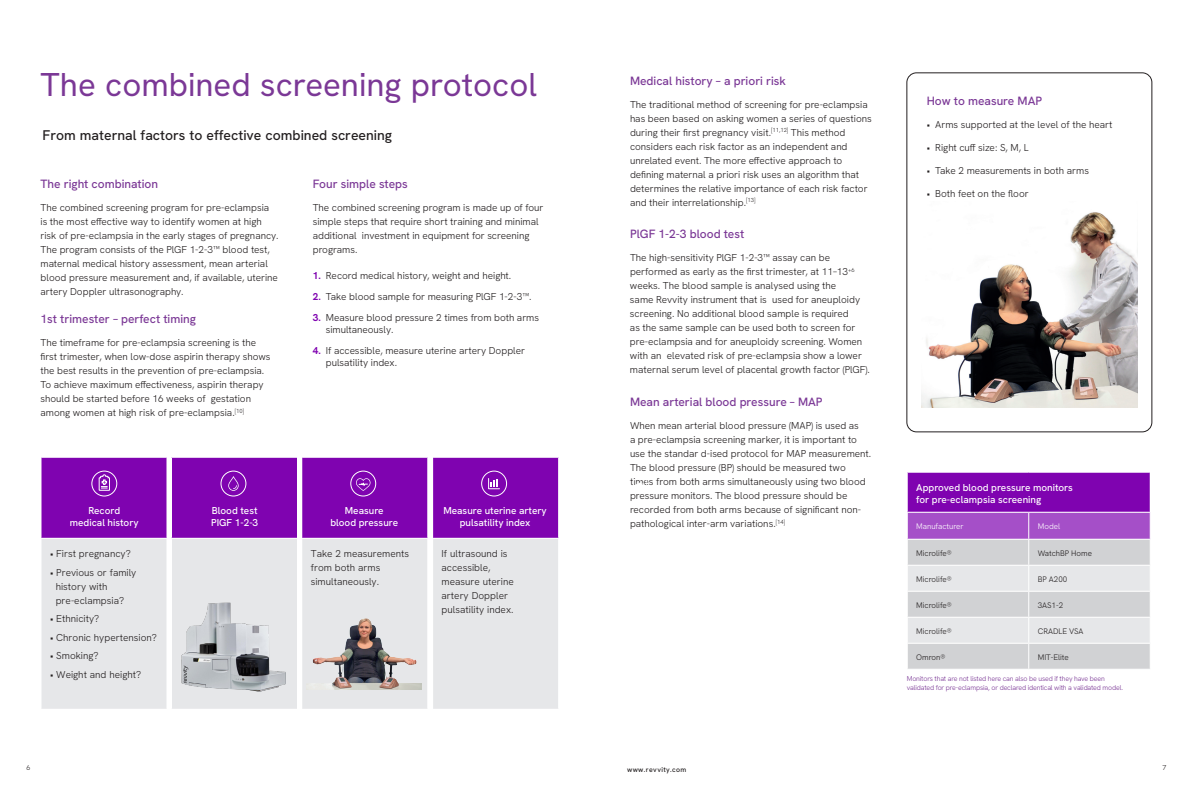
<style>
.page{position:relative;width:1188px;height:792px;background:#fff}
.page>*{position:absolute;margin:0;border:0;box-sizing:border-box;transform-origin:0 0}
.t1{font:33px "Hanken Grotesk";color:#7b3896}
.t2{font:500 14px "Hanken Grotesk";color:#231f20}
.t3{font:500 12px "Hanken Grotesk";color:#7b3896}
.t4{font:300 10px/14px "Hanken Grotesk";color:#231f20}
.t5{font:500 10px/12px "Hanken Grotesk";color:#fff;text-align:center}
.t6{font:300 8px "Hanken Grotesk";color:#231f20}
.t7{font:300 8px "Hanken Grotesk";color:#fff}
.t8{font:300 7px "Hanken Grotesk";letter-spacing:-.02em;color:#7b3896}
.t9{font:500 7px "Hanken Grotesk";letter-spacing:.05em;color:#231f20}
.t10{font:300 7px "Hanken Grotesk";color:#231f20}
.s1{font-weight:700;color:#7f03b0}
</style>
<div class="page">
<div style="left:907px;top:73px;width:245px;height:359px;border:1px solid #231f20;border-radius:10px"></div>
<div style="left:41px;top:457px;width:126px;height:81px;background:#7f03b0"></div>
<div style="left:41px;top:538px;width:126px;height:171px;background:#e6e7e9"></div>
<hr style="left:40px;top:457px;width:128px;height:1px;background:#fff">
<hr style="left:40px;top:458px;width:2px;height:80px;background:#fff">
<hr style="left:166px;top:458px;width:2px;height:80px;background:#fff">
<hr style="left:40px;top:538px;width:128px;height:1px;background:#fff">
<hr style="left:40px;top:539px;width:2px;height:170px;background:#fff">
<hr style="left:166px;top:539px;width:2px;height:170px;background:#fff">
<div style="left:172px;top:457px;width:126px;height:81px;background:#7f03b0"></div>
<div style="left:172px;top:538px;width:126px;height:171px;background:#e6e7e9"></div>
<hr style="left:171px;top:457px;width:127px;height:1px;background:#fff">
<hr style="left:297px;top:458px;width:1px;height:80px;background:#fff">
<hr style="left:171px;top:538px;width:127px;height:1px;background:#fff">
<hr style="left:297px;top:539px;width:1px;height:170px;background:#fff">
<div style="left:91px;top:471px;width:26px;height:26px;border:1px solid #fff;border-radius:50%"></div>
<div style="left:221px;top:471px;width:25px;height:26px;border:1px solid #fff;border-radius:50%"></div>
<img style="left:922px;top:212px;width:215px;height:196px">
<div style="left:907px;top:472px;width:243px;height:40px;background:#7f03b0"></div>
<hr style="left:907px;top:472px;width:122px;height:1px;background:#fff">
<hr style="left:907px;top:473px;width:1px;height:39px;background:#fff">
<hr style="left:1029px;top:472px;width:122px;height:1px;background:#fff">
<svg style="left:907px;top:512px;width:244px;height:157px;background:#d2c4da"></svg>
<hr style="left:907px;top:591px;width:122px;height:1px;background:#fff">
<hr style="left:1029px;top:591px;width:122px;height:1px;background:#fff">
<hr style="left:907px;top:617px;width:122px;height:1px;background:#fff">
<hr style="left:1029px;top:617px;width:122px;height:1px;background:#fff">
<hr style="left:907px;top:643px;width:122px;height:1px;background:#fff">
<hr style="left:1029px;top:643px;width:122px;height:1px;background:#fff">
<svg style="left:99px;top:474px;width:11px;height:17px"></svg>
<div style="left:302px;top:457px;width:126px;height:81px;background:#7f03b0"></div>
<div style="left:302px;top:538px;width:126px;height:171px;background:#e6e7e9"></div>
<hr style="left:301px;top:457px;width:127px;height:1px;background:#fff">
<hr style="left:427px;top:458px;width:1px;height:80px;background:#fff">
<hr style="left:301px;top:538px;width:127px;height:1px;background:#fff">
<hr style="left:427px;top:539px;width:1px;height:170px;background:#fff">
<div style="left:350px;top:471px;width:26px;height:26px;border:1px solid #fff;border-radius:50%"></div>
<img style="left:312px;top:618px;width:110px;height:72px">
<svg style="left:356px;top:478px;width:15px;height:13px"></svg>
<svg style="left:228px;top:476px;width:11px;height:15px"></svg>
<img style="left:181px;top:602px;width:105px;height:90px">
<div style="left:433px;top:457px;width:126px;height:81px;background:#7f03b0"></div>
<div style="left:433px;top:538px;width:126px;height:171px;background:#e6e7e9"></div>
<hr style="left:432px;top:457px;width:127px;height:1px;background:#fff">
<hr style="left:558px;top:458px;width:1px;height:80px;background:#fff">
<hr style="left:432px;top:538px;width:127px;height:1px;background:#fff">
<hr style="left:558px;top:539px;width:1px;height:170px;background:#fff">
<div style="left:481px;top:471px;width:26px;height:26px;border:1px solid #fff;border-radius:50%"></div>
<svg style="left:488px;top:478px;width:12px;height:11px"></svg>
<p class="t1" style="left:41px;top:63px;width:498px">The combined screening protocol</p>
<p class="t2" style="left:43px;top:126px;width:351px">From maternal factors to effective combined screening</p>
<p class="t3" style="left:40px;top:176px;width:119px">The right combination</p>
<p class="t4" style="left:40px;top:200px;width:240px">The combined screening program for pre-eclampsia is the most effective way to identify women at high risk of pre-eclampsia in the early stages of pregnancy.<br>The program consists of the PlGF 1-2-3™ blood test, maternal medical history assessment, mean arterial blood pressure measurement and, if available, uterine artery Doppler ultrasonography.</p>
<p class="t3" style="left:40px;top:311px;width:157px">1st trimester – perfect timing</p>
<p class="t4" style="left:40px;top:336px;width:232px">The timeframe for pre-eclampsia screening is the first trimester, when low-dose aspirin therapy shows the best results in the prevention of pre-eclampsia.<br>To achieve maximum effectiveness, aspirin therapy should be started before 16 weeks of gestation among women at high risk of pre-eclampsia.<sup>[10]</sup></p>
<p class="t3" style="left:313px;top:176px;width:97px">Four simple steps</p>
<p class="t4" style="left:313px;top:200px;width:232px">The combined screening program is made up of four simple steps that require short training and minimal additional investment in equipment for screening programs.</p>
<p class="t4" style="left:313px;top:268px;width:200px"><span class="s1">1.</span> Record medical history, weight and height.</p>
<p class="t4" style="left:313px;top:289px;width:220px"><span class="s1">2.</span> Take blood sample for measuring PlGF 1-2-3™.</p>
<p class="t4" style="left:313px;top:310px;width:228px"><span class="s1">3.</span> Measure blood pressure 2 times from both arms</p>
<p class="t4" style="left:326px;top:322px;width:69px">simultaneously.</p>
<p class="t4" style="left:313px;top:343px;width:214px"><span class="s1">4.</span> If accessible, measure uterine artery Doppler</p>
<p class="t4" style="left:326px;top:355px;width:73px">pulsatility index.</p>
<p class="t5" style="left:70px;top:504px;width:70px">Record medical history</p>
<p class="t5" style="left:212px;top:504px;width:47px">Blood test</p>
<p class="t5" style="left:211px;top:516px;width:48px">PIGF 1-2-3</p>
<p class="t4" style="left:50px;top:547px;width:82px">• First pregnancy?</p>
<p class="t4" style="left:50px;top:565px;width:88px">• Previous or family</p>
<p class="t4" style="left:56px;top:579px;width:53px">history with</p>
<p class="t4" style="left:56px;top:593px;width:70px">pre-eclampsia?</p>
<p class="t4" style="left:50px;top:612px;width:51px">• Ethnicity?</p>
<p class="t4" style="left:50px;top:630px;width:108px">• Chronic hypertension?</p>
<p class="t4" style="left:50px;top:649px;width:50px">• Smoking?</p>
<p class="t4" style="left:50px;top:667px;width:93px">• Weight and height?</p>
<p class="t5" style="left:345px;top:504px;width:40px">Measure</p>
<p class="t5" style="left:330px;top:516px;width:69px">blood pressure</p>
<p class="t4" style="left:311px;top:547px;width:100px">Take 2 measurements from both arms simultaneously.</p>
<p class="t5" style="left:443px;top:504px;width:105px">Measure uterine artery pulsatility index</p>
<p class="t4" style="left:442px;top:547px;width:74px">If ultrasound is accessible, measure uterine artery Doppler pulsatility index.</p>
<p class="t3" style="left:630px;top:73px;width:158px">Medical history – a priori risk</p>
<p class="t4" style="left:630px;top:97px;width:243px">The traditional method of screening for pre-eclampsia has been based on asking women a series of questions during their first pregnancy visit.<sup>[11,12]</sup> This method considers each risk factor as an independent and unrelated event. The more effective approach to defining maternal a priori risk uses an algorithm that determines the relative importance of each risk factor and their interrelationship.<sup>[13]</sup></p>
<p class="t3" style="left:630px;top:227px;width:116px">PlGF 1-2-3 blood test</p>
<p class="t4" style="left:630px;top:251px;width:241px">The high-sensitivity PlGF 1-2-3™ assay can be performed as early as the first trimester, at 11–13<sup>+6 </sup>weeks. The blood sample is analysed using the<br>same Revvity instrument that is used for aneuploidy screening. No additional blood sample is required<br>as the same sample can be used both to screen for pre-eclampsia and for aneuploidy screening. Women with an elevated risk of pre-eclampsia show a lower maternal serum level of placental growth factor (PlGF).</p>
<p class="t3" style="left:630px;top:394px;width:194px">Mean arterial blood pressure – MAP</p>
<p class="t4" style="left:630px;top:418px;width:243px">When mean arterial blood pressure (MAP) is used as<br>a pre-eclampsia screening marker, it is important to use the standar d-ised protocol for MAP measurement.<br>The blood pressure (BP) should be measured two times from both arms simultaneously using two blood pressure monitors. The blood pressure should be recorded from both arms because of significant non&shy;pathological inter-arm variations.<sup>[14]</sup></p>
<p class="t3" style="left:927px;top:93px;width:117px">How to measure MAP</p>
<p class="t4" style="left:927px;top:117px;width:187px">• Arms supported at the level of the heart</p>
<p class="t4" style="left:927px;top:140px;width:104px">• Right cuff size: S, M, L</p>
<p class="t4" style="left:927px;top:163px;width:164px">• Take 2 measurements in both arms</p>
<p class="t4" style="left:927px;top:186px;width:104px">• Both feet on the floor</p>
<p class="t5" style="left:916px;top:482px;width:158px">Approved blood pressure monitors</p>
<p class="t5" style="left:916px;top:494px;width:126px">for pre-eclampsia screening</p>
<p class="t7" style="left:916px;top:521px;width:49px">Manufacturer</p>
<p class="t7" style="left:1038px;top:521px;width:24px">Model</p>
<p class="t6" style="left:916px;top:548px;width:37px">Microlife®</p>
<p class="t6" style="left:1038px;top:548px;width:56px">WatchBP Home</p>
<p class="t6" style="left:916px;top:574px;width:37px">Microlife®</p>
<p class="t6" style="left:1038px;top:574px;width:31px">BP A200</p>
<p class="t6" style="left:916px;top:600px;width:37px">Microlife®</p>
<p class="t6" style="left:1038px;top:600px;width:27px">3AS1-2</p>
<p class="t6" style="left:916px;top:626px;width:37px">Microlife®</p>
<p class="t6" style="left:1038px;top:626px;width:47px">CRADLE VSA</p>
<p class="t6" style="left:916px;top:652px;width:31px">Omron®</p>
<p class="t6" style="left:1038px;top:652px;width:33px">MIT-Elite</p>
<p class="t8" style="left:907px;top:674px;width:200px">Monitors that are not listed here can also be used if they have been</p>
<p class="t8" style="left:907px;top:683px;width:218px">validated for pre-eclampsia, or declared identical with a validated model.</p>
<p class="t10" style="left:27px;top:763px;width:5px">6</p>
<p class="t9" style="left:627px;top:765px;width:61px">www.revvity.com</p>
<p class="t10" style="left:1162px;top:763px;width:5px">7</p>
</div>
